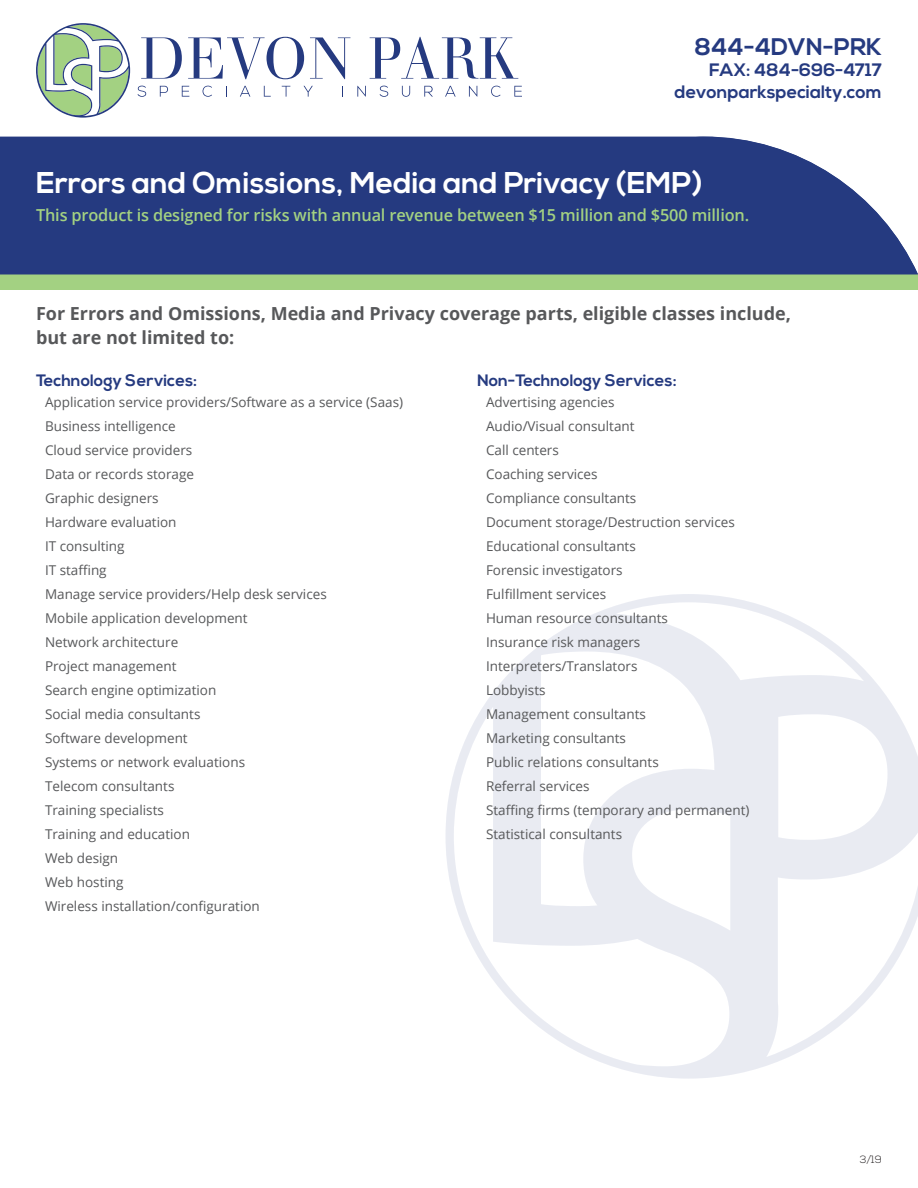
<style>
.page{position:relative;width:918px;height:1188px;background:#fff}
.page>*{position:absolute;margin:0;border:0;box-sizing:border-box;transform-origin:0 0}
.t1{font:700 30px "Nexa";color:#fff}
.t2{font:700 24px "Nexa";color:#253a80}
.t3{font:700 18px/24px "Open Sans";color:#57585a}
.t4{font:700 18px/21.6px "Nexa";color:#253a80;text-align:right}
.t5{font:600 16.5px "Open Sans";letter-spacing:-.01em;color:#a3d182}
.t6{font:700 16.5px "Nexa";color:#253a80}
.t7{font:13.5px/24px "Open Sans";color:#57585a}
.t8{font:300 10.5px "Nexa";color:#231f20}
</style>
<div class="page">
<svg style="left:445px;top:594px;width:473px;height:485px"></svg>
<div style="left:0;top:274px;width:918px;height:16px;background:#a3d182"></div>
<svg style="left:36px;top:23px;width:94px;height:95px"></svg>
<svg style="left:141px;top:37px;width:41px;height:42px"></svg>
<svg style="left:188px;top:37px;width:116px;height:42px"></svg>
<svg style="left:310px;top:37px;width:40px;height:42px"></svg>
<svg style="left:370px;top:37px;width:148px;height:42px"></svg>
<svg style="left:138px;top:86px;width:8px;height:11px"></svg>
<svg style="left:160px;top:86px;width:8px;height:11px"></svg>
<svg style="left:182px;top:86px;width:7px;height:11px"></svg>
<svg style="left:203px;top:86px;width:9px;height:11px"></svg>
<svg style="left:240px;top:86px;width:10px;height:11px"></svg>
<svg style="left:264px;top:86px;width:7px;height:11px"></svg>
<svg style="left:282px;top:86px;width:8px;height:11px"></svg>
<svg style="left:304px;top:86px;width:9px;height:11px"></svg>
<svg style="left:357px;top:86px;width:9px;height:11px"></svg>
<svg style="left:380px;top:86px;width:8px;height:11px"></svg>
<svg style="left:402px;top:86px;width:8px;height:11px"></svg>
<svg style="left:424px;top:86px;width:9px;height:11px"></svg>
<svg style="left:445px;top:86px;width:11px;height:11px"></svg>
<svg style="left:469px;top:86px;width:8px;height:11px"></svg>
<svg style="left:491px;top:86px;width:10px;height:11px"></svg>
<svg style="left:514px;top:86px;width:8px;height:11px"></svg>
<div style="left:0;top:137px;width:918px;height:137px;background:#253a80"></div>
<h2 class="t2" style="left:695px;top:32px;width:189px">844-4DVN-PRK</h2>
<h3 class="t4" style="left:675px;top:60px;width:209px">FAX: 484-696-4717 devonparkspecialty.com</h3>
<h1 class="t1" style="left:36px;top:165px;width:668px">Errors and Omissions, Media and Privacy (EMP)</h1>
<p class="t5" style="left:36px;top:203px;width:715px">This product is designed for risks with annual revenue between $15 million and $500 million.</p>
<h3 class="t3" style="left:36px;top:301px;width:757px">For Errors and Omissions, Media and Privacy coverage parts, eligible classes include, but are not limited to:</h3>
<p class="t6" style="left:36px;top:371px;width:163px">Technology Services:</p>
<p class="t7" style="left:45px;top:390px;width:360px">Application service providers/Software as a service (Saas)<br>Business intelligence<br>Cloud service providers<br>Data or records storage<br>Graphic designers<br>Hardware evaluation<br>IT consulting<br>IT staffing<br>Manage service providers/Help desk services<br>Mobile application development<br>Network architecture<br>Project management<br>Search engine optimization<br>Social media consultants<br>Software development<br>Systems or network evaluations<br>Telecom consultants<br>Training specialists<br>Training and education<br>Web design<br>Web hosting<br>Wireless installation/configuration</p>
<p class="t6" style="left:477px;top:371px;width:201px">Non-Technology Services:</p>
<p class="t7" style="left:486px;top:390px;width:265px">Advertising agencies<br>Audio/Visual consultant<br>Call centers<br>Coaching services<br>Compliance consultants<br>Document storage/Destruction services<br>Educational consultants<br>Forensic investigators<br>Fulfillment services<br>Human resource consultants<br>Insurance risk managers<br>Interpreters/Translators<br>Lobbyists<br>Management consultants<br>Marketing consultants<br>Public relations consultants<br>Referral services<br>Staffing firms (temporary and permanent)<br>Statistical consultants</p>
<p class="t8" style="left:860px;top:1153px;width:24px">3/19</p>
</div>
